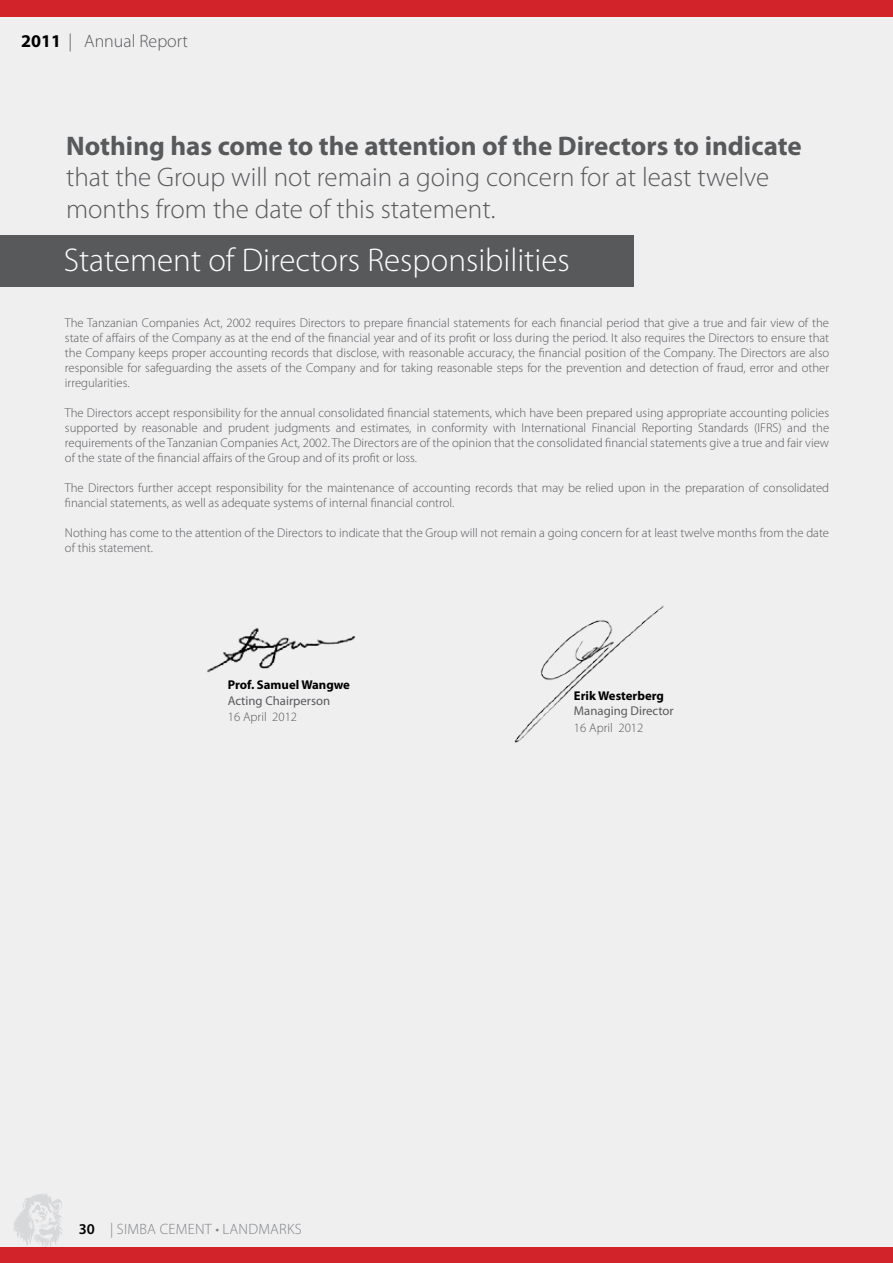
<style>
.page{position:relative;width:893px;height:1263px;background:#efeff0}
.page>*{position:absolute;margin:0;border:0;box-sizing:border-box;transform-origin:0 0}
.t1{font:300 33px "Myriad Pro";color:#fff}
.t2{font:300 27px/31.5px "Myriad Pro";color:#58595b}
.t3{font:700 27px "Myriad Pro";color:#58595b}
.t4{font:300 18px "Myriad Pro";color:#58595b}
.t5{font:300 15px "Myriad Pro";letter-spacing:.02em;color:#808285}
.t6{font:300 12.75px/15px "Myriad Pro";color:#58595b;text-align:justify}
.t7{font:12.75px "Myriad Pro";color:#58595b}
.t8{font:700 12.75px "Myriad Pro";color:#000}
.s1{font-weight:700;color:#000}
.s2{font-weight:600;color:#000}
</style>
<div class="page">
<svg style="left:14px;top:1193px;width:49px;height:54px"></svg>
<div style="left:0;top:0;width:893px;height:17px;background:#d2232a"></div>
<div style="left:0;top:1247px;width:893px;height:16px;background:#d2232a"></div>
<div style="left:0;top:236px;width:633px;height:51px;background:#58595b"></div>
<hr style="left:892px;top:236px;width:1px;height:51px;background:#58595b">
<img style="left:514px;top:605px;width:150px;height:138px">
<img style="left:207px;top:627px;width:148px;height:46px">
<h3 class="t4" style="left:21px;top:30px;width:168px"><span class="s1">2011</span> | Annual Report</h3>
<h2 class="t3" style="left:66px;top:128px;width:737px">Nothing has come to the attention of the Directors to indicate</h2>
<h2 class="t2" style="left:66px;top:161px;width:705px">that the Group will not remain a going concern for at least twelve months from the date of this statement.</h2>
<h1 class="t1" style="left:64px;top:241px;width:507px">Statement of Directors Responsibilities</h1>
<p class="t6" style="left:65px;top:316px;width:766px">The Tanzanian Companies Act, 2002 requires Directors to prepare financial statements for each financial period that give a true and fair view of the state of affairs of the Company as at the end of the financial year and of its profit or loss during the period. It also requires the Directors to ensure that the Company keeps proper accounting records that disclose, with reasonable accuracy, the financial position of the Company. The Directors are also responsible for safeguarding the assets of the Company and for taking reasonable steps for the prevention and detection of fraud, error and other irregularities.</p>
<p class="t6" style="left:65px;top:406px;width:766px">The Directors accept responsibility for the annual consolidated financial statements, which have been prepared using appropriate accounting policies supported by reasonable and prudent judgments and estimates, in conformity with International Financial Reporting Standards (IFRS) and the requirements of the Tanzanian Companies Act, 2002. The Directors are of the opinion that the consolidated financial statements give a true and fair view of the state of the financial affairs of the Group and of its profit or loss.</p>
<p class="t6" style="left:65px;top:480px;width:766px">The Directors further accept responsibility for the maintenance of accounting records that may be relied upon in the preparation of consolidated financial statements, as well as adequate systems of internal financial control.</p>
<p class="t6" style="left:65px;top:525px;width:766px">Nothing has come to the attention of the Directors to indicate that the Group will not remain a going concern for at least twelve months from the date of this statement.</p>
<p class="t8" style="left:228px;top:677px;width:124px">Prof. Samuel Wangwe</p>
<p class="t7" style="left:228px;top:693px;width:104px">Acting Chairperson</p>
<p class="t6" style="left:228px;top:709px;width:71px">16 April 2012</p>
<p class="t5" style="left:79px;top:1220px;width:225px"><span class="s2">30</span> | SIMBA CEMENT • LANDMARKS</p>
<p class="t8" style="left:574px;top:687px;width:91px">Erik Westerberg</p>
<p class="t7" style="left:574px;top:703px;width:101px">Managing Director</p>
<p class="t6" style="left:574px;top:720px;width:71px">16 April 2012</p>
</div>
